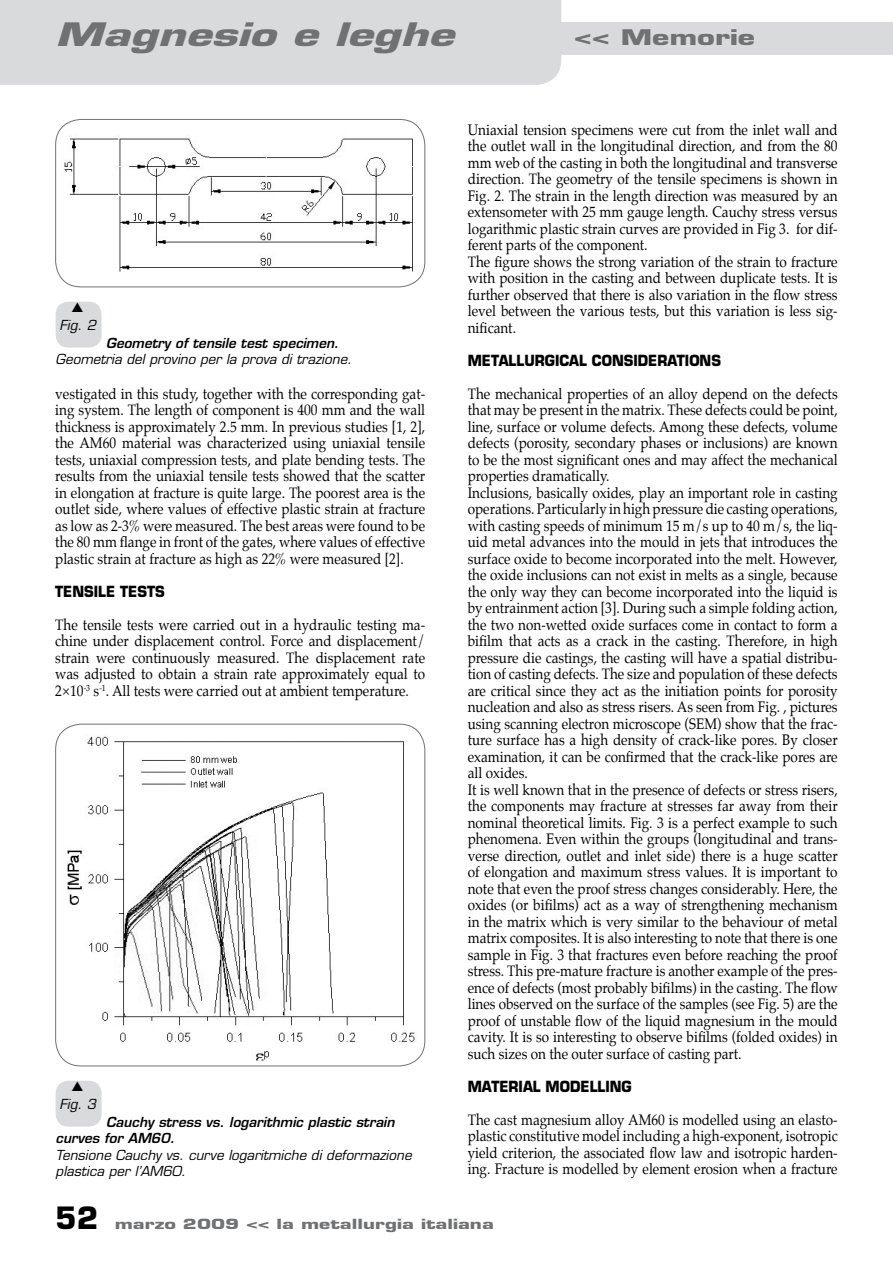
<style>
.page{position:relative;width:893px;height:1263px;background:#fff}
.page>*{position:absolute;margin:0;border:0;box-sizing:border-box;transform-origin:0 0}
.t1{font:italic 700 31.5px "Eurostile";color:#707173;scale:1.43 1}
.t2{font:700 30px "Eurostile";color:#000}
.t3{font:700 21px "Eurostile";color:#707173;scale:1.43 1}
.t4{font:15px/16.5px "Palatino";color:#000;text-align:justify;scale:.9 1}
.t5{font:700 15px "Eurostile";color:#000;scale:.9 1}
.t6{font:700 13.65px "Eurostile";color:#707173;scale:1.43 1}
.t7{font:italic 13.5px/16.5px "Eurostile";color:#000}
.t8{font:italic 600 13.5px/16.5px "Eurostile";color:#000}
</style>
<div class="page">
<div style="left:0;top:22px;width:893px;height:33px;background:#d9dadb"></div>
<div style="left:0;top:0;width:561px;height:85px;background:#d9dadb"></div>
<img style="left:56px;top:119px;width:368px;height:162px">
<div style="left:55px;top:119px;width:370px;height:168px;border:1px solid #707173;border-radius:26px"></div>
<div style="left:56px;top:302px;width:46px;height:46px;background:#d9dadb;border-radius:13px"></div>
<img style="left:56px;top:728px;width:368px;height:332px">
<div style="left:55px;top:724px;width:370px;height:342px;border:1px solid #707173;border-radius:26px"></div>
<div style="left:56px;top:1081px;width:46px;height:46px;background:#d9dadb;border-radius:13px"></div>
<h1 class="t1" style="left:55px;top:15px;width:280px">Magnesio e leghe</h1>
<h3 class="t3" style="left:574px;top:25px;width:128px">&lt;&lt; Memorie</h3>
<p class="t7" style="left:59px;top:317px;width:38px">Fig. 2</p>
<p class="t8" style="left:106px;top:334px;width:234px">Geometry of tensile test specimen.</p>
<p class="t7" style="left:56px;top:351px;width:298px">Geometria del provino per la prova di trazione.</p>
<p class="t4" style="left:55px;top:385px;width:413px">vestigated in this study, together with the corresponding gat&shy;ing system. The length of component is 400 mm and the wall thickness is approximately 2.5 mm. In previous studies [1, 2], the AM60 material was characterized using uniaxial tensile tests, uniaxial compression tests, and plate bending tests. The results from the uniaxial tensile tests showed that the scatter in elongation at fracture is quite large. The poorest area is the outlet side, where values of effective plastic strain at fracture as low as 2-3% were measured. The best areas were found to be the 80 mm flange in front of the gates, where values of effective plastic strain at fracture as high as 22% were measured [2].</p>
<p class="t5" style="left:55px;top:582px;width:123px">TENSILE TESTS</p>
<p class="t4" style="left:55px;top:616px;width:413px">The tensile tests were carried out in a hydraulic testing ma&shy;chine under displacement control. Force and displacement/ strain were continuously measured. The displacement rate was adjusted to obtain a strain rate approximately equal to 2×10<sup>-3</sup> s<sup>-1</sup>. All tests were carried out at ambient temperature.</p>
<p class="t7" style="left:59px;top:1096px;width:38px">Fig. 3</p>
<p class="t8" style="left:56px;top:1113px;width:340px;text-indent:51px">Cauchy stress vs. logarithmic plastic strain curves for AM60.</p>
<p class="t7" style="left:56px;top:1146px;width:358px">Tensione Cauchy vs. curve logaritmiche di deformazione plastica per l’AM60.</p>
<p class="t4" style="left:468px;top:121px;width:413px;text-align:left">Uniaxial tension specimens were cut from the inlet wall and the outlet wall in the longitudinal direction, and from the 80 mm web of the casting in both the longitudinal and transverse direction. The geometry of the tensile specimens is shown in Fig. 2. The strain in the length direction was measured by an extensometer with 25 mm gauge length. Cauchy stress versus logarithmic plastic strain curves are provided in Fig 3. for dif&shy;ferent parts of the component.<br>The figure shows the strong variation of the strain to fracture with position in the casting and between duplicate tests. It is further observed that there is also variation in the flow stress level between the various tests, but this variation is less sig&shy;nificant.</p>
<p class="t5" style="left:468px;top:351px;width:283px">METALLURGICAL CONSIDERATIONS</p>
<p class="t4" style="left:468px;top:385px;width:413px;text-align:left">The mechanical properties of an alloy depend on the defects that may be present in the matrix. These defects could be point, line, surface or volume defects. Among these defects, volume defects (porosity, secondary phases or inclusions) are known to be the most significant ones and may affect the mechanical properties dramatically.<br>Inclusions, basically oxides, play an important role in casting operations. Particularly in high pressure die casting operations, with casting speeds of minimum 15 m/s up to 40 m/s, the liq&shy;uid metal advances into the mould in jets that introduces the surface oxide to become incorporated into the melt. However, the oxide inclusions can not exist in melts as a single, because the only way they can become incorporated into the liquid is by entrainment action [3]. During such a simple folding action, the two non-wetted oxide surfaces come in contact to form a bifilm that acts as a crack in the casting. Therefore, in high pressure die castings, the casting will have a spatial distribu&shy;tion of casting defects. The size and population of these defects are critical since they act as the initiation points for porosity nucleation and also as stress risers. As seen from Fig. , pictures using scanning electron microscope (SEM) show that the frac&shy;ture surface has a high density of crack-like pores. By closer examination, it can be confirmed that the crack-like pores are all oxides.<br>It is well known that in the presence of defects or stress risers, the components may fracture at stresses far away from their nominal theoretical limits. Fig. 3 is a perfect example to such phenomena. Even within the groups (longitudinal and trans&shy;verse direction, outlet and inlet side) there is a huge scatter of elongation and maximum stress values. It is important to note that even the proof stress changes considerably. Here, the oxides (or bifilms) act as a way of strengthening mechanism in the matrix which is very similar to the behaviour of metal matrix composites. It is also interesting to note that there is one sample in Fig. 3 that fractures even before reaching the proof stress. This pre-mature fracture is another example of the pres&shy;ence of defects (most probably bifilms) in the casting. The flow lines observed on the surface of the samples (see Fig. 5) are the proof of unstable flow of the liquid magnesium in the mould cavity. It is so interesting to observe bifilms (folded oxides) in such sizes on the outer surface of casting part.</p>
<p class="t5" style="left:468px;top:1077px;width:184px">MATERIAL MODELLING</p>
<p class="t4" style="left:468px;top:1111px;width:413px">The cast magnesium alloy AM60 is modelled using an elasto&shy;plastic constitutive model including a high-exponent, isotropic yield criterion, the associated flow law and isotropic harden&shy;ing. Fracture is modelled by element erosion when a fracture</p>
<h2 class="t2" style="left:55px;top:1199px;width:45px">52</h2>
<p class="t6" style="left:115px;top:1215px;width:267px">marzo 2009 &lt;&lt; la metallurgia italiana</p>
</div>
